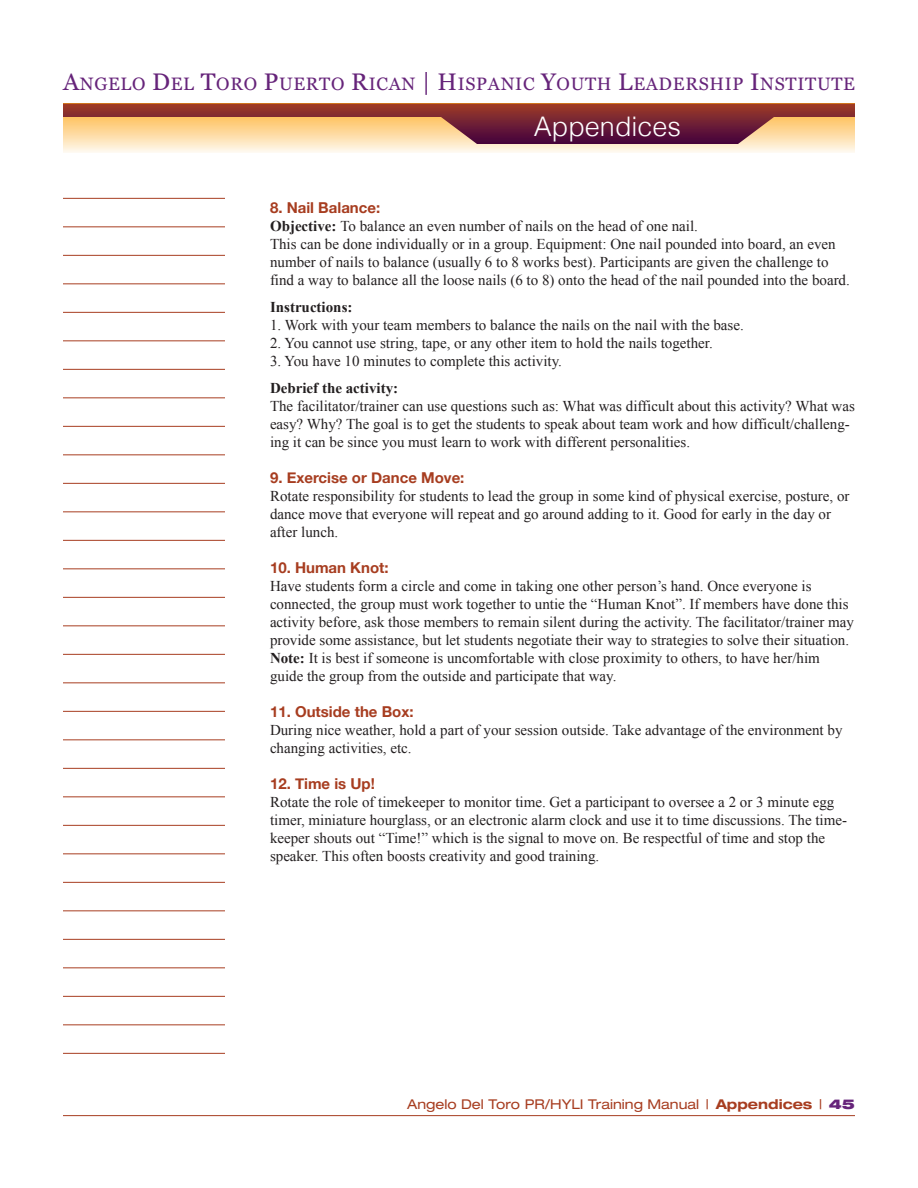
<style>
.page{position:relative;width:918px;height:1188px;background:#fff}
.page>*{position:absolute;margin:0;border:0;box-sizing:border-box;transform-origin:0 0}
.t1{font:300 27px "Helvetica";color:#fff}
.t2{font:18px "Georgia";letter-spacing:.04em;color:#66247a}
.t3{font:15px/18px "Times New Roman";color:#231f20}
.t4{font:700 15px "Helvetica Neue";color:#a73d20}
.t5{font:700 15px "Times New Roman";color:#231f20}
.t6{font:expanded 13.5px "Helvetica Neue";color:#a73d20}
.s1{font-size:24px}
.s2{font-weight:700}
.s3{font-weight:900;color:#66247a}
</style>
<div class="page">
<svg style="left:63px;top:144px;width:792px;height:9px;background:#fef3e0"></svg>
<hr style="left:63px;top:1115px;width:792px;height:1px;background:#a73d20">
<hr style="left:63px;top:198px;width:162px;height:1px;background:#a73d20">
<hr style="left:63px;top:226px;width:162px;height:1px;background:#a73d20">
<hr style="left:63px;top:255px;width:162px;height:1px;background:#a73d20">
<hr style="left:63px;top:283px;width:162px;height:1px;background:#a73d20">
<hr style="left:63px;top:312px;width:162px;height:1px;background:#a73d20">
<hr style="left:63px;top:340px;width:162px;height:1px;background:#a73d20">
<hr style="left:63px;top:369px;width:162px;height:1px;background:#a73d20">
<hr style="left:63px;top:397px;width:162px;height:1px;background:#a73d20">
<hr style="left:63px;top:426px;width:162px;height:1px;background:#a73d20">
<hr style="left:63px;top:454px;width:162px;height:1px;background:#a73d20">
<hr style="left:63px;top:483px;width:162px;height:1px;background:#a73d20">
<hr style="left:63px;top:511px;width:162px;height:1px;background:#a73d20">
<hr style="left:63px;top:540px;width:162px;height:1px;background:#a73d20">
<hr style="left:63px;top:568px;width:162px;height:1px;background:#a73d20">
<hr style="left:63px;top:597px;width:162px;height:1px;background:#a73d20">
<hr style="left:63px;top:625px;width:162px;height:1px;background:#a73d20">
<hr style="left:63px;top:654px;width:162px;height:1px;background:#a73d20">
<hr style="left:63px;top:682px;width:162px;height:1px;background:#a73d20">
<hr style="left:63px;top:711px;width:162px;height:1px;background:#a73d20">
<hr style="left:63px;top:739px;width:162px;height:1px;background:#a73d20">
<hr style="left:63px;top:768px;width:162px;height:1px;background:#a73d20">
<hr style="left:63px;top:796px;width:162px;height:1px;background:#a73d20">
<hr style="left:63px;top:825px;width:162px;height:1px;background:#a73d20">
<hr style="left:63px;top:853px;width:162px;height:1px;background:#a73d20">
<hr style="left:63px;top:882px;width:162px;height:1px;background:#a73d20">
<hr style="left:63px;top:910px;width:162px;height:1px;background:#a73d20">
<hr style="left:63px;top:939px;width:162px;height:1px;background:#a73d20">
<hr style="left:63px;top:967px;width:162px;height:1px;background:#a73d20">
<hr style="left:63px;top:996px;width:162px;height:1px;background:#a73d20">
<hr style="left:63px;top:1024px;width:162px;height:1px;background:#a73d20">
<hr style="left:63px;top:1053px;width:162px;height:1px;background:#a73d20">
<svg style="left:63px;top:104px;width:792px;height:40px;background:#b2705b"></svg>
<p class="t2" style="left:63px;top:74px;width:794px"><span class="s1">A</span>NGELO <span class="s1">D</span>EL <span class="s1">T</span>ORO <span class="s1">P</span>UERTO <span class="s1">R</span>ICAN <span class="s1">| H</span>ISPANIC <span class="s1">Y</span>OUTH <span class="s1">L</span>EADERSHIP <span class="s1">I</span>NSTITUTE</p>
<h1 class="t1" style="left:534px;top:116px;width:149px">Appendices</h1>
<p class="t4" style="left:270px;top:198px;width:112px">8. Nail balance:</p>
<p class="t3" style="left:270px;top:217px;width:581px"><span class="s2">Objective:</span> To balance an even number of nails on the head of one nail.<br>This can be done individually or in a group. Equipment: One nail pounded into board, an even number of nails to balance (usually 6 to 8 works best). Participants are given the challenge to find a way to balance all the loose nails (6 to 8) onto the head of the nail pounded into the board.</p>
<p class="t5" style="left:270px;top:298px;width:84px">Instructions:</p>
<p class="t3" style="left:270px;top:316px;width:475px">1. Work with your team members to balance the nails on the nail with the base.</p>
<p class="t3" style="left:270px;top:334px;width:444px">2. You cannot use string, tape, or any other item to hold the nails together.</p>
<p class="t3" style="left:270px;top:352px;width:293px">3. You have 10 minutes to complete this activity.</p>
<p class="t5" style="left:270px;top:379px;width:130px">Debrief the activity:</p>
<p class="t3" style="left:270px;top:397px;width:586px">The facilitator/trainer can use questions such as: What was difficult about this activity? What was easy? Why? The goal is to get the students to speak about team work and how difficult/challeng&shy;ing it can be since you must learn to work with different personalities.</p>
<p class="t4" style="left:270px;top:468px;width:196px">9. Exercise or Dance Move:</p>
<p class="t3" style="left:270px;top:487px;width:581px">Rotate responsibility for students to lead the group in some kind of physical exercise, posture, or dance move that everyone will repeat and go around adding to it. Good for early in the day or after lunch.</p>
<p class="t4" style="left:270px;top:558px;width:120px">10. Human Knot:</p>
<p class="t3" style="left:270px;top:577px;width:586px">Have students form a circle and come in taking one other person’s hand. Once everyone is connected, the group must work together to untie the “Human Knot”. If members have done this activity before, ask those members to remain silent during the activity. The facilitator/trainer may provide some assistance, but let students negotiate their way to strategies to solve their situation.<br><span class="s2">Note:</span> It is best if someone is uncomfortable with close proximity to others, to have her/him guide the group from the outside and participate that way.</p>
<p class="t4" style="left:270px;top:702px;width:145px">11. Outside the box:</p>
<p class="t3" style="left:270px;top:721px;width:574px">During nice weather, hold a part of your session outside. Take advantage of the environment by changing activities, etc.</p>
<p class="t4" style="left:270px;top:774px;width:106px">12. Time is Up!</p>
<p class="t3" style="left:270px;top:793px;width:579px">Rotate the role of timekeeper to monitor time. Get a participant to oversee a 2 or 3 minute egg timer, miniature hourglass, or an electronic alarm clock and use it to time discussions. The time&shy;keeper shouts out “Time!” which is the signal to move on. Be respectful of time and stop the speaker. This often boosts creativity and good training.</p>
<p class="t6" style="left:407px;top:1099px;width:449px">Angelo Del Toro PR/HYLI Training Manual | <span class="s2">Appendices</span> | <span class="s3">45</span></p>
</div>
